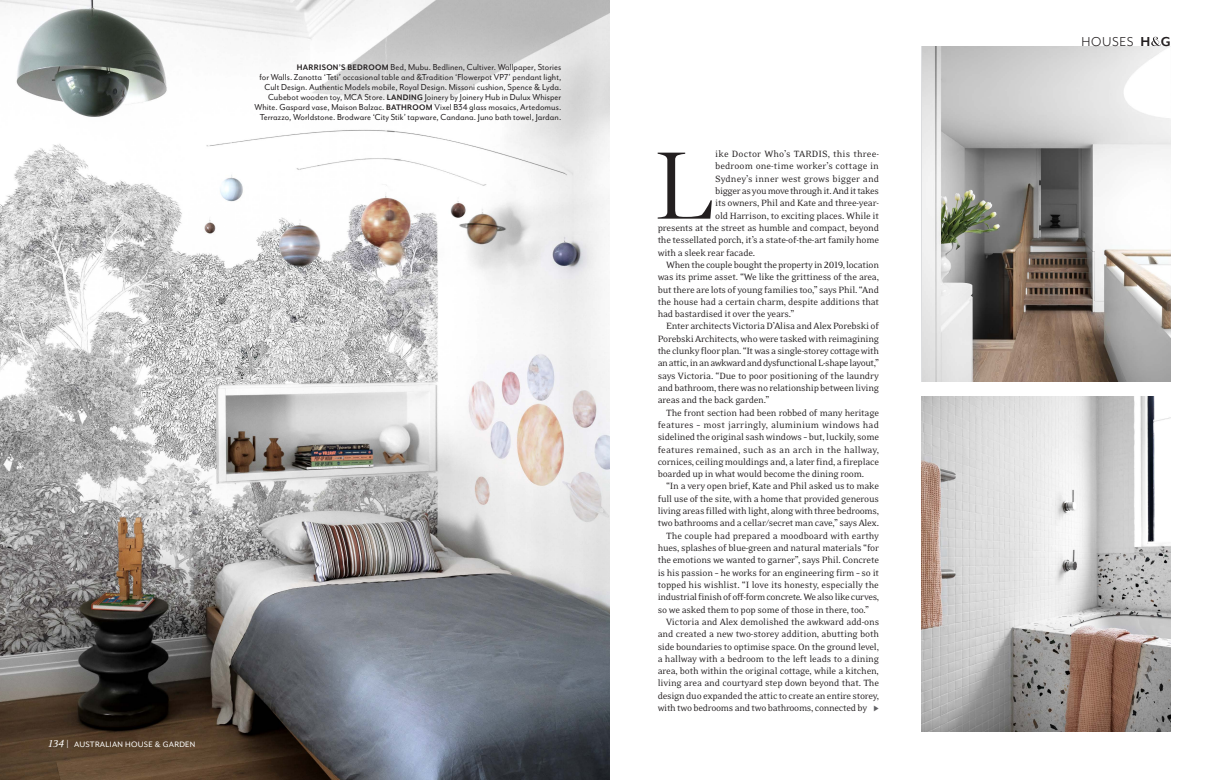
<style>
.page{position:relative;width:1219px;height:780px;background:#fff}
.page>*{position:absolute;margin:0;border:0;box-sizing:border-box;transform-origin:0 0}
.t1{font:300 96.6px "Miller Display";color:#231f20}
.t2{font:700 15px "Mr Eaves Mod OT";color:#231f20}
.t3{font:14.8px "Mr Eaves San OT";color:#231f20}
.t4{font:10.4px "Eidetic Neo OT";letter-spacing:-.02em;color:#231f20}
.t5{font:10.4px "Eidetic Neo OT";letter-spacing:.01em;color:#231f20}
.t6{font:10.4px "Eidetic Neo OT";letter-spacing:.005em;color:#231f20}
.t7{font:10.4px "Eidetic Neo OT";letter-spacing:-.045em;color:#231f20}
.t8{font:10.4px "Eidetic Neo OT";letter-spacing:.015em;color:#231f20}
.t9{font:10px/10px "Mr Eaves San OT";letter-spacing:.005em;color:#231f20;text-align:right;scale:.95 1}
.t10{font:9px "Mr Eaves Mod OT";letter-spacing:.03em;color:#fff}
.s1{font-weight:700;font-size:9.2px}
.s2{font-family:"Eidetic Neo OT";font-style:italic;font-size:11.4px}
.s3{font-family:"Mr Eaves San OT";font-size:10.4px}
</style>
<div class="page">
<img style="left:0;top:0;width:609px;height:780px">
<img style="left:922px;top:46px;width:249px;height:336px">
<img style="left:921px;top:396px;width:250px;height:335px">
<svg style="left:1151px;top:37px;width:10px;height:9px"></svg>
<p class="t9" style="left:254px;top:62px;width:324px"><span class="s1">HARRISON’S BEDROOM</span> Bed, Mubu. Bedlinen, Cultiver. Wallpaper, Stories<br>for Walls. Zanotta ‘Teti’ occasional table and &amp;Tradition ‘Flowerpot VP7’ pendant light, Cult Design. Authentic Models mobile, Royal Design. Missoni cushion, Spence &amp; Lyda.<br>Cubebot wooden toy, MCA Store. <span class="s1">LANDING</span> Joinery by Joinery Hub in Dulux Whisper White. Gaspard vase, Maison Balzac. <span class="s1">BATHROOM</span> Vixel B34 glass mosaics, Artedomus.<br>Terrazzo, Worldstone. Brodware ‘City Stik’ tapware, Candana. Juno bath towel, Jardan.</p>
<p class="t10" style="left:48px;top:739px;width:149px"><span class="s2">134</span> <span class="s3">|</span> AUSTRALIAN HOUSE &amp; GARDEN</p>
<h1 class="t1" style="left:653px;top:127px;width:61px">L</h1>
<p class="t8" style="left:715px;top:149px;width:165px">ike Doctor Who’s TARDIS, this three-</p>
<p class="t6" style="left:715px;top:161px;width:165px">bedroom one-time worker’s cottage in</p>
<p class="t6" style="left:715px;top:173px;width:165px">Sydney’s inner west grows bigger and</p>
<p class="t4" style="left:715px;top:186px;width:165px">bigger as you move through it. And it takes</p>
<p class="t4" style="left:715px;top:198px;width:165px">its owners, Phil and Kate and three-year-</p>
<p class="t4" style="left:715px;top:210px;width:165px">old Harrison, to exciting places. While it</p>
<p class="t4" style="left:658px;top:222px;width:223px">presents at the street as humble and compact, beyond</p>
<p class="t4" style="left:658px;top:235px;width:223px">the tessellated porch, it’s a state-of-the-art family home</p>
<p class="t4" style="left:658px;top:247px;width:99px">with a sleek rear facade.</p>
<p class="t4" style="left:666px;top:259px;width:214px">When the couple bought the property in 2019, location</p>
<p class="t4" style="left:658px;top:272px;width:223px">was its prime asset. “We like the grittiness of the area,</p>
<p class="t4" style="left:658px;top:284px;width:223px">but there are lots of young families too,” says Phil. “And</p>
<p class="t4" style="left:658px;top:296px;width:223px">the house had a certain charm, despite additions that</p>
<p class="t4" style="left:658px;top:309px;width:138px">had bastardised it over the years.”</p>
<p class="t4" style="left:666px;top:321px;width:214px">Enter architects Victoria D’Alisa and Alex Porebski of</p>
<p class="t4" style="left:658px;top:333px;width:223px">Porebski Architects, who were tasked with reimagining</p>
<p class="t4" style="left:658px;top:345px;width:223px">the clunky floor plan. “It was a single-storey cottage with</p>
<p class="t7" style="left:658px;top:358px;width:223px">an attic, in an awkward and dysfunctional L-shape layout,”</p>
<p class="t4" style="left:658px;top:370px;width:223px">says Victoria. “Due to poor positioning of the laundry</p>
<p class="t4" style="left:658px;top:382px;width:223px">and bathroom, there was no relationship between living</p>
<p class="t4" style="left:658px;top:395px;width:113px">areas and the back garden.”</p>
<p class="t4" style="left:666px;top:407px;width:214px">The front section had been robbed of many heritage</p>
<p class="t5" style="left:658px;top:419px;width:223px">features – most jarringly, aluminium windows had</p>
<p class="t4" style="left:658px;top:432px;width:223px">sidelined the original sash windows – but, luckily, some</p>
<p class="t5" style="left:658px;top:444px;width:223px">features remained, such as an arch in the hallway,</p>
<p class="t4" style="left:658px;top:456px;width:223px">cornices, ceiling mouldings and, a later find, a fireplace</p>
<p class="t4" style="left:658px;top:469px;width:208px">boarded up in what would become the dining room.</p>
<p class="t4" style="left:666px;top:481px;width:214px">“In a very open brief, Kate and Phil asked us to make</p>
<p class="t4" style="left:658px;top:493px;width:223px">full use of the site, with a home that provided generous</p>
<p class="t4" style="left:658px;top:505px;width:223px">living areas filled with light, along with three bedrooms,</p>
<p class="t4" style="left:658px;top:518px;width:223px">two bathrooms and a cellar/secret man cave,” says Alex.</p>
<p class="t4" style="left:666px;top:530px;width:214px">The couple had prepared a moodboard with earthy</p>
<p class="t4" style="left:658px;top:542px;width:223px">hues, splashes of blue-green and natural materials “for</p>
<p class="t4" style="left:658px;top:555px;width:223px">the emotions we wanted to garner”, says Phil. Concrete</p>
<p class="t4" style="left:658px;top:567px;width:223px">is his passion – he works for an engineering firm – so it</p>
<p class="t4" style="left:658px;top:579px;width:223px">topped his wishlist. “I love its honesty, especially the</p>
<p class="t4" style="left:658px;top:592px;width:223px">industrial finish of off-form concrete. We also like curves,</p>
<p class="t4" style="left:658px;top:604px;width:213px">so we asked them to pop some of those in there, too.”</p>
<p class="t4" style="left:666px;top:616px;width:214px">Victoria and Alex demolished the awkward add-ons</p>
<p class="t4" style="left:658px;top:628px;width:223px">and created a new two-storey addition, abutting both</p>
<p class="t4" style="left:658px;top:641px;width:223px">side boundaries to optimise space. On the ground level,</p>
<p class="t4" style="left:658px;top:653px;width:223px">a hallway with a bedroom to the left leads to a dining</p>
<p class="t4" style="left:658px;top:665px;width:223px">area, both within the original cottage, while a kitchen,</p>
<p class="t4" style="left:658px;top:678px;width:223px">living area and courtyard step down beyond that. The</p>
<p class="t4" style="left:658px;top:690px;width:223px">design duo expanded the attic to create an entire storey,</p>
<p class="t4" style="left:658px;top:702px;width:211px">with two bedrooms and two bathrooms, connected by</p>
<h3 class="t3" style="left:1082px;top:34px;width:19px">HOUSES</h3>
<h2 class="t2" style="left:1140px;top:33px;width:32px">H G</h2>
</div>
